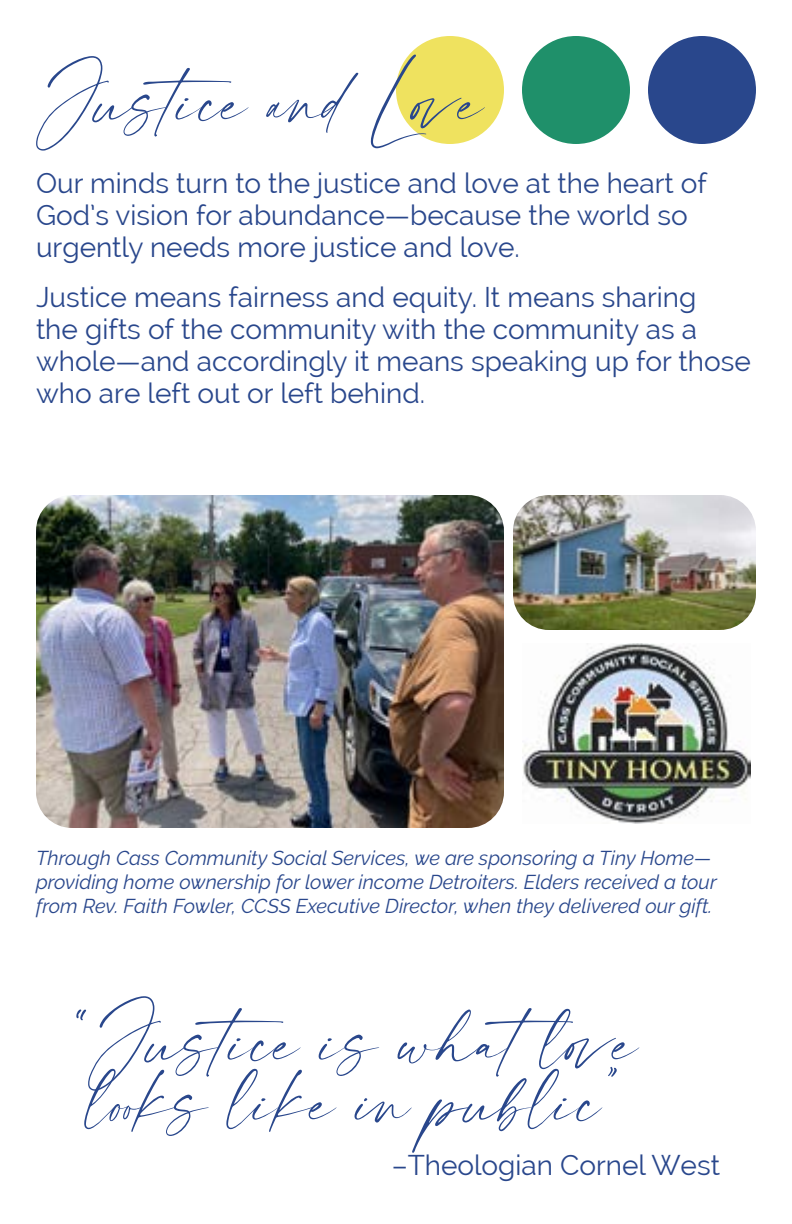
<style>
.page{position:relative;width:792px;height:1224px;background:#fff}
.page>*{position:absolute;margin:0;border:0;box-sizing:border-box;transform-origin:0 0}
.t1{font:60px/60px "modernline Personal Use";color:#29478c}
.t2{font:28px/32px "Raleway";color:#29478c}
.t3{font:italic 20px/24px "Raleway";color:#29478c}
</style>
<div class="page">
<div style="left:648px;top:36px;width:108px;height:108px;background:#29478c;border-radius:50%"></div>
<div style="left:522px;top:36px;width:108px;height:108px;background:#1f906a;border-radius:50%"></div>
<div style="left:396px;top:36px;width:108px;height:108px;background:#efe25f;border-radius:50%"></div>
<img style="left:36px;top:495px;width:468px;height:333px">
<img style="left:513px;top:495px;width:243px;height:135px">
<img style="left:523px;top:643px;width:228px;height:181px">
<h1 class="t1" style="left:36px;top:75px;width:450px">Justice and Love</h1>
<p class="t2" style="left:36px;top:167px;width:673px">Our minds turn to the justice and love at the heart of<br>God’s vision for abundance—because the world so urgently needs more justice and love.</p>
<p class="t2" style="left:36px;top:281px;width:716px">Justice means fairness and equity. It means sharing<br>the gifts of the community with the community as a whole—and accordingly it means speaking up for those who are left out or left behind.</p>
<p class="t3" style="left:36px;top:846px;width:682px">Through Cass Community Social Services, we are sponsoring a Tiny Home— providing home ownership for lower income Detroiters. Elders received a tour from Rev. Faith Fowler, CCSS Executive Director, when they delivered our gift.</p>
<h1 class="t1" style="left:72px;top:1015px;width:568px">“Justice is whatlove looks like in public”</h1>
<p class="t2" style="left:392px;top:1149px;width:330px">–Theologian Cornel West</p>
</div>
